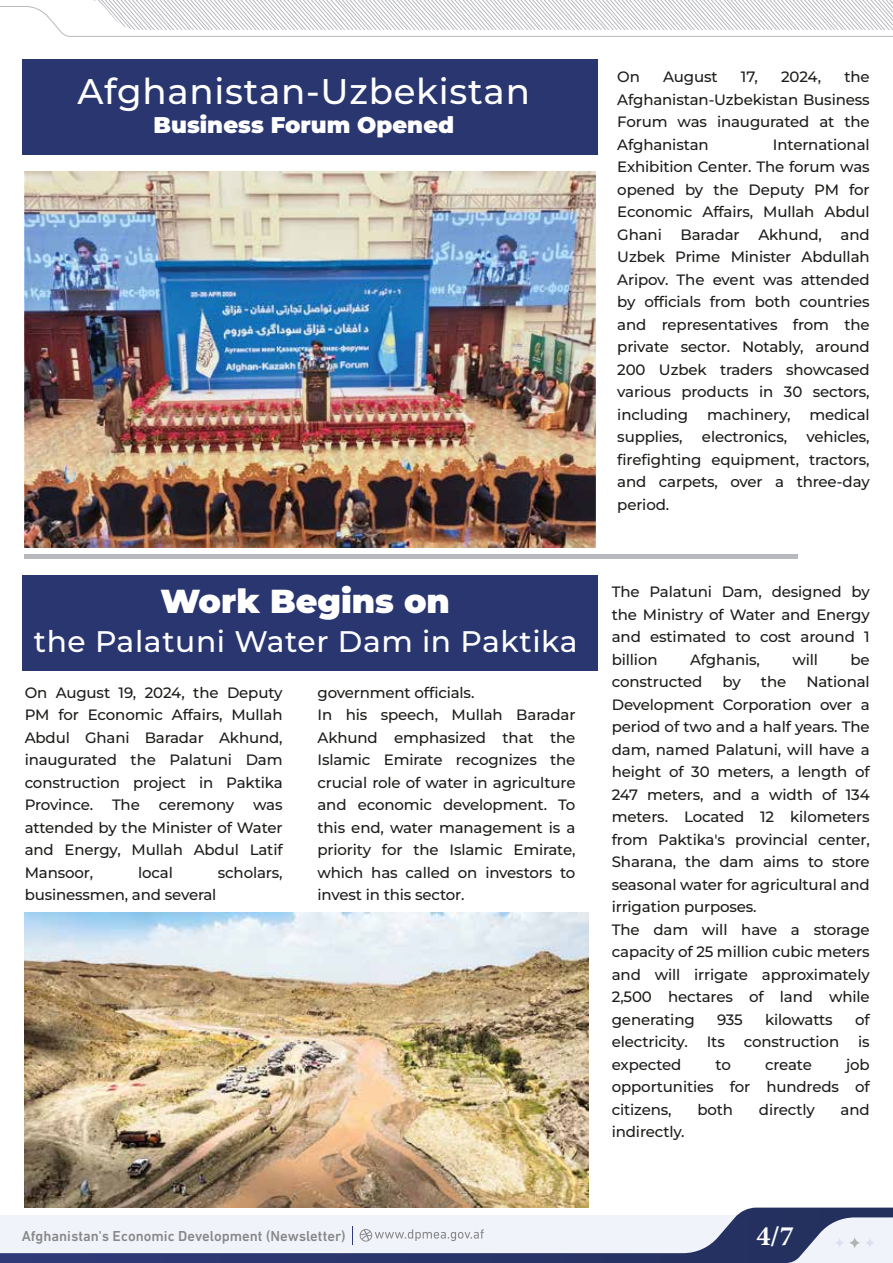
<style>
.page{position:relative;width:893px;height:1263px;background:#fff}
.page>*{position:absolute;margin:0;border:0;box-sizing:border-box;transform-origin:0 0}
.t1{font:500 35.7px "Montserrat";letter-spacing:.02em;color:#fff}
.t2{font:900 33.3px "Montserrat";color:#fff}
.t3{font:700 33px "Bahij Lotus";color:#fff}
.t4{font:500 29.7px "Montserrat";letter-spacing:.02em;color:#fff}
.t5{font:900 22.65px "Montserrat";color:#fff}
.t6{font:500 15px/22.5px "Montserrat";letter-spacing:-.01em;color:#1d1d1b;text-align:justify}
.t7{font:500 14.7px "DIN Next CYR";color:#878787}
</style>
<div class="page">
<div style="left:22px;top:59px;width:576px;height:95px;background:#293670"></div>
<img style="left:25px;top:172px;width:570px;height:376px">
<hr style="left:25px;top:554px;width:773px;height:4px;background:#b8b9bf">
<img style="left:25px;top:913px;width:564px;height:294px">
<div style="left:22px;top:575px;width:576px;height:95px;background:#293670"></div>
<svg style="left:0;top:1207px;width:893px;height:56px"></svg>
<svg style="left:352px;top:1226px;width:1px;height:18px"></svg>
<svg style="left:360px;top:1229px;width:124px;height:12px"></svg>
<svg style="left:834px;top:1237px;width:11px;height:11px"></svg>
<svg style="left:864px;top:1237px;width:11px;height:11px"></svg>
<svg style="left:848px;top:1236px;width:13px;height:13px"></svg>
<svg style="left:0;top:0;width:893px;height:37px"></svg>
<h1 class="t1" style="left:77px;top:66px;width:454px">Afghanistan-Uzbekistan</h1>
<h3 class="t5" style="left:154px;top:108px;width:302px">Business Forum Opened</h3>
<h2 class="t2" style="left:160px;top:576px;width:291px">Work Begins on</h2>
<h3 class="t4" style="left:34px;top:621px;width:545px">the Palatuni Water Dam in Paktika</h3>
<p class="t6" style="left:25px;top:681px;width:259px">On August 19, 2024, the Deputy PM for Economic Affairs, Mullah Abdul Ghani Baradar Akhund, inaugurated the Palatuni Dam construction project in Paktika Province.</p>
<p class="t6" style="left:112px;top:793px;width:29px">The</p>
<p class="t6" style="left:159px;top:793px;width:77px">ceremony</p>
<p class="t6" style="left:25px;top:793px;width:259px;text-indent:229px">was attended by the Minister of Water and Energy, Mullah Abdul Latif Mansoor,</p>
<p class="t6" style="left:138px;top:861px;width:36px">local</p>
<p class="t6" style="left:218px;top:861px;width:66px">scholars,</p>
<p class="t6" style="left:25px;top:883px;width:193px">businessmen, and several</p>
<p class="t6" style="left:317px;top:681px;width:259px;text-align:left">government officials.<br>In his speech, Mullah Baradar<br>Akhund emphasized that the<br>Islamic Emirate recognizes the crucial role of water in agriculture and economic development. To this end, water management is a priority for the Islamic Emirate, which has called on investors to invest in this sector.</p>
<p class="t6" style="left:617px;top:65px;width:254px;text-indent:227px">the Afghanistan-Uzbekistan Business Forum was inaugurated at the Afghanistan</p>
<p class="t6" style="left:617px;top:65px;width:24px">On</p>
<p class="t6" style="left:663px;top:65px;width:56px">August</p>
<p class="t6" style="left:741px;top:65px;width:18px">17,</p>
<p class="t6" style="left:781px;top:65px;width:42px">2024,</p>
<p class="t6" style="left:617px;top:132px;width:254px;text-indent:156px">International Exhibition Center. The forum was opened by the Deputy PM for Economic Affairs, Mullah Abdul Ghani Baradar Akhund, and Uzbek Prime Minister Abdullah Aripov. The event was attended by officials from both countries and representatives from the private sector. Notably, around 200 Uzbek traders showcased various products in 30 sectors, including</p>
<p class="t6" style="left:707px;top:402px;width:85px">machinery,</p>
<p class="t6" style="left:809px;top:402px;width:62px">medical</p>
<p class="t6" style="left:617px;top:425px;width:254px;text-indent:189px">vehicles, firefighting equipment, tractors, and carpets, over a three-day period.</p>
<p class="t6" style="left:617px;top:425px;width:67px">supplies,</p>
<p class="t6" style="left:702px;top:425px;width:87px">electronics,</p>
<p class="t6" style="left:612px;top:580px;width:259px">The Palatuni Dam, designed by the Ministry of Water and Energy and estimated to cost around 1 billion</p>
<p class="t6" style="left:690px;top:647px;width:71px">Afghanis,</p>
<p class="t6" style="left:792px;top:647px;width:27px">will</p>
<p class="t6" style="left:850px;top:647px;width:21px">be</p>
<p class="t6" style="left:612px;top:670px;width:92px">constructed</p>
<p class="t6" style="left:723px;top:670px;width:20px">by</p>
<p class="t6" style="left:761px;top:670px;width:27px">the</p>
<p class="t6" style="left:612px;top:670px;width:259px;text-align:left;text-indent:195px">National<br>Development Corporation over a period of two and a half years. The dam, named Palatuni, will have a height of 30 meters, a length of<br>247 meters, and a width of 134 meters. Located 12 kilometers from Paktika's provincial center,<br>Sharana, the dam aims to store seasonal water for agricultural and irrigation purposes.<br>The dam will have a storage capacity of 25 million cubic meters and will irrigate approximately<br>2,500 hectares of land while generating</p>
<p class="t6" style="left:717px;top:1007px;width:27px">935</p>
<p class="t6" style="left:765px;top:1007px;width:69px">kilowatts</p>
<p class="t6" style="left:855px;top:1007px;width:16px">of</p>
<p class="t6" style="left:612px;top:1030px;width:78px">electricity.</p>
<p class="t6" style="left:707px;top:1030px;width:20px">Its</p>
<p class="t6" style="left:744px;top:1030px;width:97px">construction</p>
<p class="t6" style="left:858px;top:1030px;width:13px">is</p>
<p class="t6" style="left:612px;top:1052px;width:71px">expected</p>
<p class="t6" style="left:716px;top:1052px;width:17px">to</p>
<p class="t6" style="left:765px;top:1052px;width:48px">create</p>
<p class="t6" style="left:612px;top:1052px;width:259px;text-indent:234px">job opportunities for hundreds of citizens,</p>
<p class="t6" style="left:697px;top:1097px;width:37px">both</p>
<p class="t6" style="left:759px;top:1097px;width:57px">directly</p>
<p class="t6" style="left:841px;top:1097px;width:31px">and</p>
<p class="t6" style="left:612px;top:1120px;width:74px">indirectly.</p>
<p class="t7" style="left:22px;top:1227px;width:325px">Afghanistan's Economic Development (Newsletter)</p>
<h3 class="t3" style="left:757px;top:1214px;width:39px">4/7</h3>
</div>
